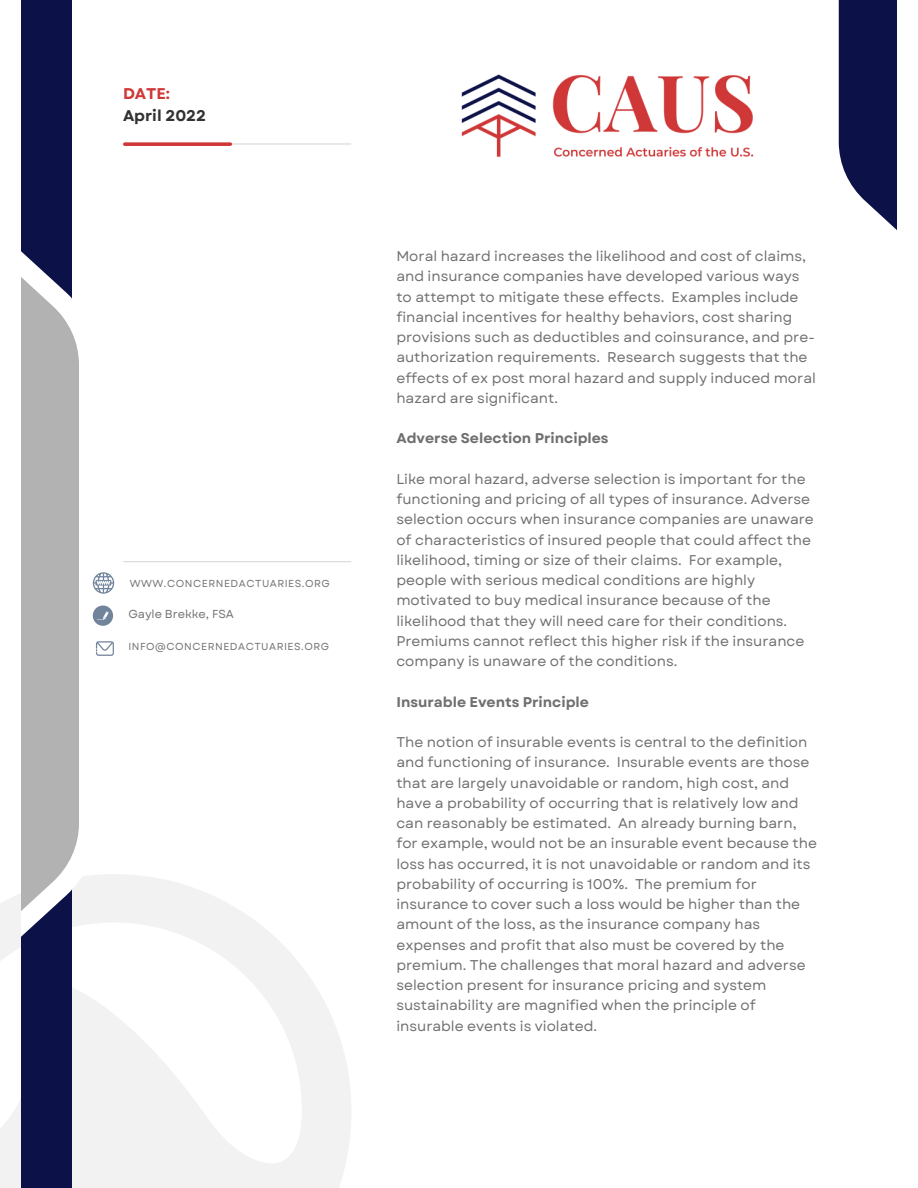
<style>
.page{position:relative;width:918px;height:1188px;background:#fff}
.page>*{position:absolute;margin:0;border:0;box-sizing:border-box;transform-origin:0 0}
.t1{font:700 15.45px "Garet";color:#323232}
.t2{font:700 15.45px "Garet";color:#d03737}
.t3{font:14.1px/20.2px "Garet";color:#6f6f6f}
.t4{font:700 14.1px "Garet";color:#6f6f6f}
.t5{font:11.55px "Garet";color:#737373}
.t6{font:10.05px "Garet";letter-spacing:.05em;color:#737373}
</style>
<div class="page">
<svg style="left:0;top:874px;width:351px;height:314px;fill:#f5f5f6"></svg>
<div style="left:21px;top:0;width:51px;height:1188px;background:#0c1248"></div>
<svg style="left:838px;top:0;width:58px;height:229px;background:#2d3261"></svg>
<hr style="left:124px;top:143px;width:227px;height:2px;background:#d9d9d9">
<hr style="left:124px;top:561px;width:227px;height:1px;background:#d9d9d9">
<svg style="left:125px;top:142px;width:105px;height:4px"></svg>
<img style="left:461px;top:74px;width:293px;height:83px">
<svg style="left:21px;top:251px;width:93px;height:690px"></svg>
<p class="t2" style="left:123px;top:82px;width:49px">DATE:</p>
<p class="t1" style="left:123px;top:105px;width:85px">April 2022</p>
<p class="t6" style="left:130px;top:576px;width:202px">WWW.CONCERNEDACTUARIES.ORG</p>
<p class="t5" style="left:128px;top:606px;width:107px">Gayle Brekke, FSA</p>
<p class="t6" style="left:128px;top:640px;width:202px">INFO@CONCERNEDACTUARIES.ORG</p>
<p class="t3" style="left:396px;top:246px;width:421px">Moral hazard increases the likelihood and cost of claims, and insurance companies have developed various ways to attempt to mitigate these effects. Examples include financial incentives for healthy behaviors, cost sharing provisions such as deductibles and coinsurance, and pre&shy;authorization requirements. Research suggests that the effects of ex post moral hazard and supply induced moral hazard are significant.</p>
<p class="t4" style="left:396px;top:428px;width:214px">Adverse Selection Principles</p>
<p class="t3" style="left:396px;top:469px;width:419px">Like moral hazard, adverse selection is important for the functioning and pricing of all types of insurance. Adverse selection occurs when insurance companies are unaware of characteristics of insured people that could affect the likelihood, timing or size of their claims. For example, people with serious medical conditions are highly motivated to buy medical insurance because of the likelihood that they will need care for their conditions.<br>Premiums cannot reflect this higher risk if the insurance company is unaware of the conditions.</p>
<p class="t4" style="left:396px;top:691px;width:194px">Insurable Events Principle</p>
<p class="t3" style="left:396px;top:732px;width:422px">The notion of insurable events is central to the definition and functioning of insurance. Insurable events are those that are largely unavoidable or random, high cost, and have a probability of occurring that is relatively low and can reasonably be estimated. An already burning barn, for example, would not be an insurable event because the loss has occurred, it is not unavoidable or random and its probability of occurring is 100%. The premium for insurance to cover such a loss would be higher than the amount of the loss, as the insurance company has expenses and profit that also must be covered by the premium. The challenges that moral hazard and adverse selection present for insurance pricing and system sustainability are magnified when the principle of insurable events is violated.</p>
</div>
